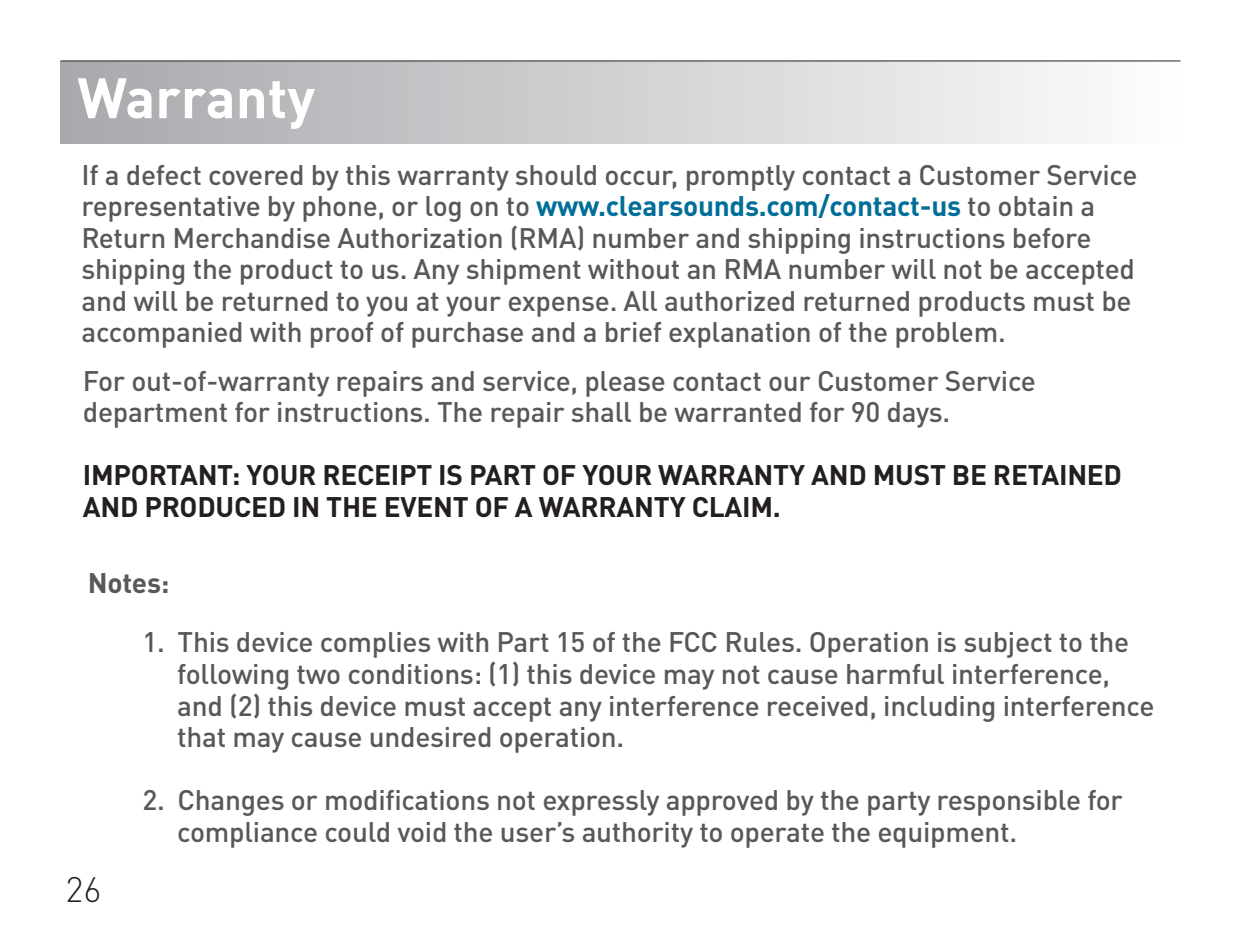
<style>
.page{position:relative;width:1241px;height:943px;background:#fff}
.page>*{position:absolute;margin:0;border:0;box-sizing:border-box;transform-origin:0 0}
.t1{font:700 56px "DINOT";color:#fff}
.t2{font:300 35px "DINOT";color:#231f20}
.t3{font:500 28px/31.5px "DINOT";letter-spacing:-.01em;color:#57585a}
.t4{font:700 28px/31.5px "DINOT";letter-spacing:-.01em;color:#231f20}
.t5{font:700 28px "DINOT";letter-spacing:-.01em;color:#57585a}
.s1{font-weight:700;color:#006e98}
</style>
<div class="page">
<div style="left:60px;top:62px;width:1120px;height:82px;background:linear-gradient(to right,#a7a8ac,#fcfcfd)"></div>
<hr style="left:60px;top:60px;width:1120px;height:2px;background:#231f20">
<h1 class="t1" style="left:77px;top:61px;width:239px">Warranty</h1>
<p class="t3" style="left:81px;top:158px;width:1057px">If a defect covered by this warranty should occur, promptly contact a Customer Service representative by phone, or log on to <span class="s1">www.clearsounds.com/contact-us</span> to obtain a Return Merchandise Authorization (RMA) number and shipping instructions before shipping the product to us. Any shipment without an RMA number will not be accepted and will be returned to you at your expense. All authorized returned products must be accompanied with proof of purchase and a brief explanation of the problem.</p>
<p class="t3" style="left:83px;top:364px;width:954px">For out-of-warranty repairs and service, please contact our Customer Service department for instructions. The repair shall be warranted for 90 days.</p>
<p class="t4" style="left:83px;top:458px;width:1040px">IMPORTANT: YOUR RECEIPT IS PART OF YOUR WARRANTY AND MUST BE RETAINED<br>AND PRODUCED IN THE EVENT OF A WARRANTY CLAIM.</p>
<p class="t5" style="left:88px;top:564px;width:83px">Notes:</p>
<p class="t3" style="left:177px;top:626px;width:978px;text-indent:-35px">1. This device complies with Part 15 of the FCC Rules. Operation is subject to the following two conditions: (1) this device may not cause harmful interference, and (2) this device must accept any interference received, including interference that may cause undesired operation.</p>
<p class="t3" style="left:177px;top:783px;width:946px;text-indent:-35px">2. Changes or modifications not expressly approved by the party responsible for compliance could void the user’s authority to operate the equipment.</p>
<p class="t2" style="left:66px;top:867px;width:37px">26</p>
</div>
